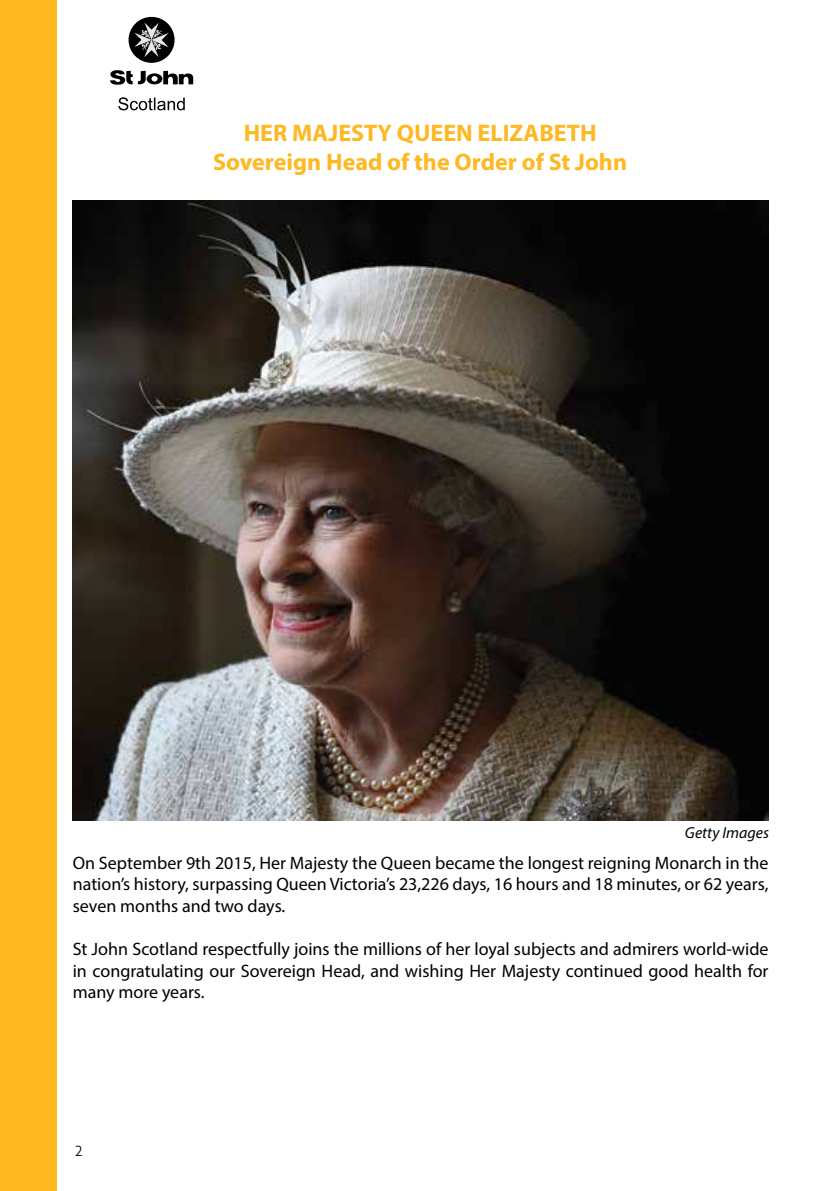
<style>
.page{position:relative;width:840px;height:1191px;background:#fff}
.page>*{position:absolute;margin:0;border:0;box-sizing:border-box;transform-origin:0 0}
.t1{font:700 24px/28.8px "Myriad Pro";color:#fdb822;text-align:center}
.t2{font:18px/21.6px "Myriad Pro";color:#000;text-align:justify}
.t3{font:italic 16px "Myriad Pro";color:#000}
.t4{font:300 16px "Agenda";color:#000}
</style>
<div class="page">
<div style="left:0;top:0;width:57px;height:1191px;background:#fdb822"></div>
<svg style="left:110px;top:16px;width:84px;height:95px"></svg>
<img style="left:72px;top:200px;width:695px;height:620px">
<h1 class="t1" style="left:213px;top:118px;width:415px">HER MAJESTY QUEEN ELIZABETH<br>Sovereign Head of the Order of St John</h1>
<p class="t3" style="left:684px;top:822px;width:86px">Getty Images</p>
<p class="t2" style="left:73px;top:851px;width:697px">On September 9th 2015, Her Majesty the Queen became the longest reigning Monarch in the nation’s history, surpassing Queen Victoria’s 23,226 days, 16 hours and 18 minutes, or 62 years, seven months and two days.</p>
<p class="t2" style="left:73px;top:938px;width:697px">St John Scotland respectfully joins the millions of her loyal subjects and admirers world-wide in congratulating our Sovereign Head, and wishing Her Majesty continued good health for many more years.</p>
<p class="t4" style="left:75px;top:1142px;width:9px">2</p>
</div>
